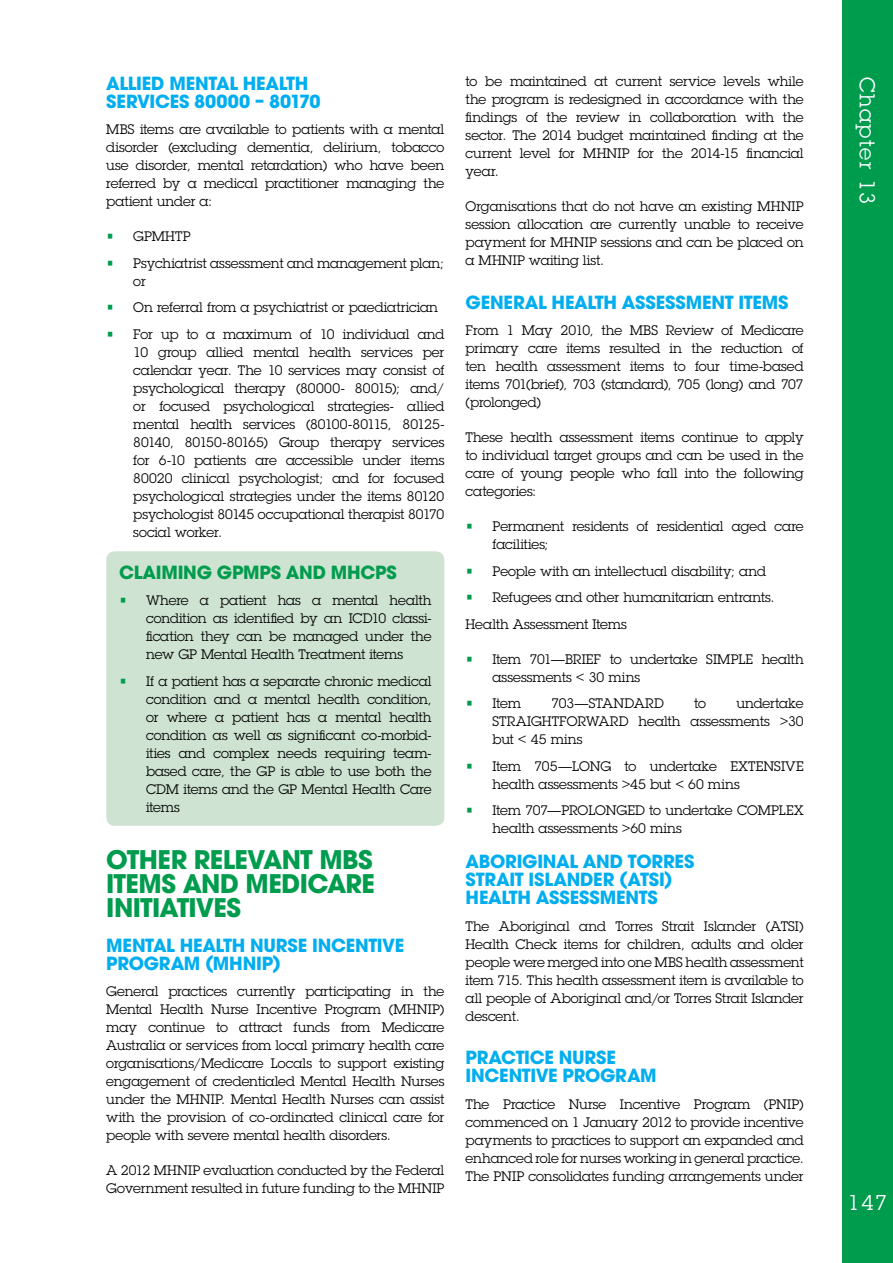
<style>
.page{position:relative;width:893px;height:1263px;background:#fff}
.page>*{position:absolute;margin:0;border:0;box-sizing:border-box;transform-origin:0 0}
.t1{font:700 25.5px/24px "ITC Avant Garde Std";letter-spacing:-.03em;color:#009c4e;text-align:justify}
.t2{font:21px "Lubalin Graph Std";letter-spacing:.075em;color:#fff}
.t3{font:700 18px/18px "ITC Avant Garde Std";letter-spacing:-.015em;color:#00aeef}
.t4{font:700 18px "ITC Avant Garde Std";letter-spacing:-.01em;color:#009c4e}
.t5{font:13.5px/18px "Lubalin Graph Std";letter-spacing:-.005em;color:#000;text-align:justify}
.s1{color:#009c4e}
</style>
<div class="page">
<div style="left:842px;top:0;width:51px;height:1263px;background:#009c4e"></div>
<div style="left:106px;top:551px;width:338px;height:275px;background:#cee3d1;border-radius:9px"></div>
<p class="t3" style="left:106px;top:74px;width:216px">ALLIED MENTAL HEALTH<br>SERVICES 80000 – 80170</p>
<p class="t5" style="left:106px;top:120px;width:340px">MBS items are available to patients with a mental disorder (excluding dementia, delirium, tobacco use disorder, mental retardation) who have been referred by a medical practitioner managing the patient under a:</p>
<p class="t5" style="left:106px;top:227px;width:86px"><span class="s1">•</span> GPMHTP</p>
<p class="t5" style="left:133px;top:254px;width:313px;text-indent:-27px"><span class="s1">•</span> Psychiatrist assessment and management plan; or</p>
<p class="t5" style="left:106px;top:298px;width:333px"><span class="s1">•</span> On referral from a psychiatrist or paediatrician</p>
<p class="t5" style="left:133px;top:325px;width:313px;text-indent:-27px"><span class="s1">•</span> For up to a maximum of 10 individual and 10 group allied mental health services per calendar year. The 10 services may consist of psychological therapy (80000- 80015); and/ or focused psychological strategies- allied mental health services (80100-80115, 80125- 80140, 80150-80165) Group therapy services for 6-10 patients are accessible under items 80020 clinical psychologist; and for focused psychological strategies under the items 80120 psychologist 80145 occupational therapist 80170 social worker.</p>
<p class="t4" style="left:119px;top:560px;width:279px">CLAIMING GPMPS AND MHCPS</p>
<p class="t5" style="left:146px;top:591px;width:287px;text-indent:-27px"><span class="s1">•</span> Where a patient has a mental health condition as identified by an ICD10 classi&shy;fication they can be managed under the new GP Mental Health Treatment items</p>
<p class="t5" style="left:146px;top:672px;width:287px;text-indent:-27px"><span class="s1">•</span> If a patient has a separate chronic medical condition and a mental health condition, or where a patient has a mental health condition as well as significant co-morbid&shy;ities and complex needs requiring team&shy;based care, the GP is able to use both the CDM items and the GP Mental Health Care items</p>
<p class="t1" style="left:106px;top:847px;width:270px">OTHER RELEVANT MBS ITEMS AND MEDICARE INITIATIVES</p>
<p class="t3" style="left:106px;top:936px;width:299px">MENTAL HEALTH NURSE INCENTIVE<br>PROGRAM (MHNIP)</p>
<p class="t5" style="left:106px;top:982px;width:340px">General practices currently participating in the Mental Health Nurse Incentive Program (MHNIP) may continue to attract funds from Medicare Australia or services from local primary health care organisations/Medicare Locals to support existing engagement of credentialed Mental Health Nurses under the MHNIP. Mental Health Nurses can assist with the provision of co-ordinated clinical care for people with severe mental health disorders.</p>
<p class="t5" style="left:106px;top:1161px;width:340px">A 2012 MHNIP evaluation conducted by the Federal<br>Government resulted in future funding to the MHNIP</p>
<p class="t5" style="left:466px;top:72px;width:340px">to be maintained at current service levels while the program is redesigned in accordance with the findings of the review in collaboration with the sector. The 2014 budget maintained finding at the current level for MHNIP for the 2014-15 financial year.</p>
<p class="t5" style="left:466px;top:197px;width:340px">Organisations that do not have an existing MHNIP session allocation are currently unable to receive payment for MHNIP sessions and can be placed on a MHNIP waiting list.</p>
<p class="t3" style="left:466px;top:293px;width:324px">GENERAL HEALTH ASSESSMENT ITEMS</p>
<p class="t5" style="left:466px;top:321px;width:340px">From 1 May 2010, the MBS Review of Medicare primary care items resulted in the reduction of ten health assessment items to four time-based items 701(brief), 703 (standard), 705 (long) and 707 (prolonged)</p>
<p class="t5" style="left:466px;top:428px;width:340px">These health assessment items continue to apply to individual target groups and can be used in the care of young people who fall into the following categories:</p>
<p class="t5" style="left:493px;top:517px;width:313px;text-indent:-27px"><span class="s1">•</span> Permanent residents of residential aged care facilities;</p>
<p class="t5" style="left:466px;top:562px;width:302px"><span class="s1">•</span> People with an intellectual disability; and</p>
<p class="t5" style="left:466px;top:588px;width:311px"><span class="s1">•</span> Refugees and other humanitarian entrants.</p>
<p class="t5" style="left:466px;top:615px;width:163px">Health Assessment Items</p>
<p class="t5" style="left:493px;top:650px;width:313px;text-indent:-27px"><span class="s1">•</span> Item 701—BRIEF to undertake SIMPLE health assessments &lt; 30 mins</p>
<p class="t5" style="left:466px;top:694px;width:57px"><span class="s1">•</span> Item</p>
<p class="t5" style="left:551px;top:694px;width:114px">703—STANDARD</p>
<p class="t5" style="left:694px;top:694px;width:13px">to</p>
<p class="t5" style="left:493px;top:694px;width:313px;text-indent:244px">undertake STRAIGHTFORWARD health assessments &gt;30 but &lt; 45 mins</p>
<p class="t5" style="left:493px;top:757px;width:313px;text-indent:-27px"><span class="s1">•</span> Item 705—LONG to undertake EXTENSIVE health assessments &gt;45 but &lt; 60 mins</p>
<p class="t5" style="left:493px;top:801px;width:313px;text-indent:-27px"><span class="s1">•</span> Item 707—PROLONGED to undertake COMPLEX health assessments &gt;60 mins</p>
<p class="t3" style="left:466px;top:852px;width:230px">ABORIGINAL AND TORRES<br>STRAIT ISLANDER (ATSI)<br>HEALTH ASSESSMENTS</p>
<p class="t5" style="left:466px;top:917px;width:340px">The Aboriginal and Torres Strait Islander (ATSI)<br>Health Check items for children, adults and older people were merged into one MBS health assessment item 715. This health assessment item is available to all people of Aboriginal and/or Torres Strait Islander descent.</p>
<p class="t3" style="left:466px;top:1048px;width:193px">PRACTICE NURSE<br>INCENTIVE PROGRAM</p>
<p class="t5" style="left:466px;top:1095px;width:340px">The Practice Nurse Incentive Program (PNIP) commenced on 1 January 2012 to provide incentive payments to practices to support an expanded and enhanced role for nurses working in general practice.<br>The PNIP consolidates funding arrangements under</p>
<h2 class="t2" style="left:880px;top:77px;width:129px;rotate:90deg">Chapter 13</h2>
<h2 class="t2" style="left:848px;top:1189px;width:41px">147</h2>
</div>
